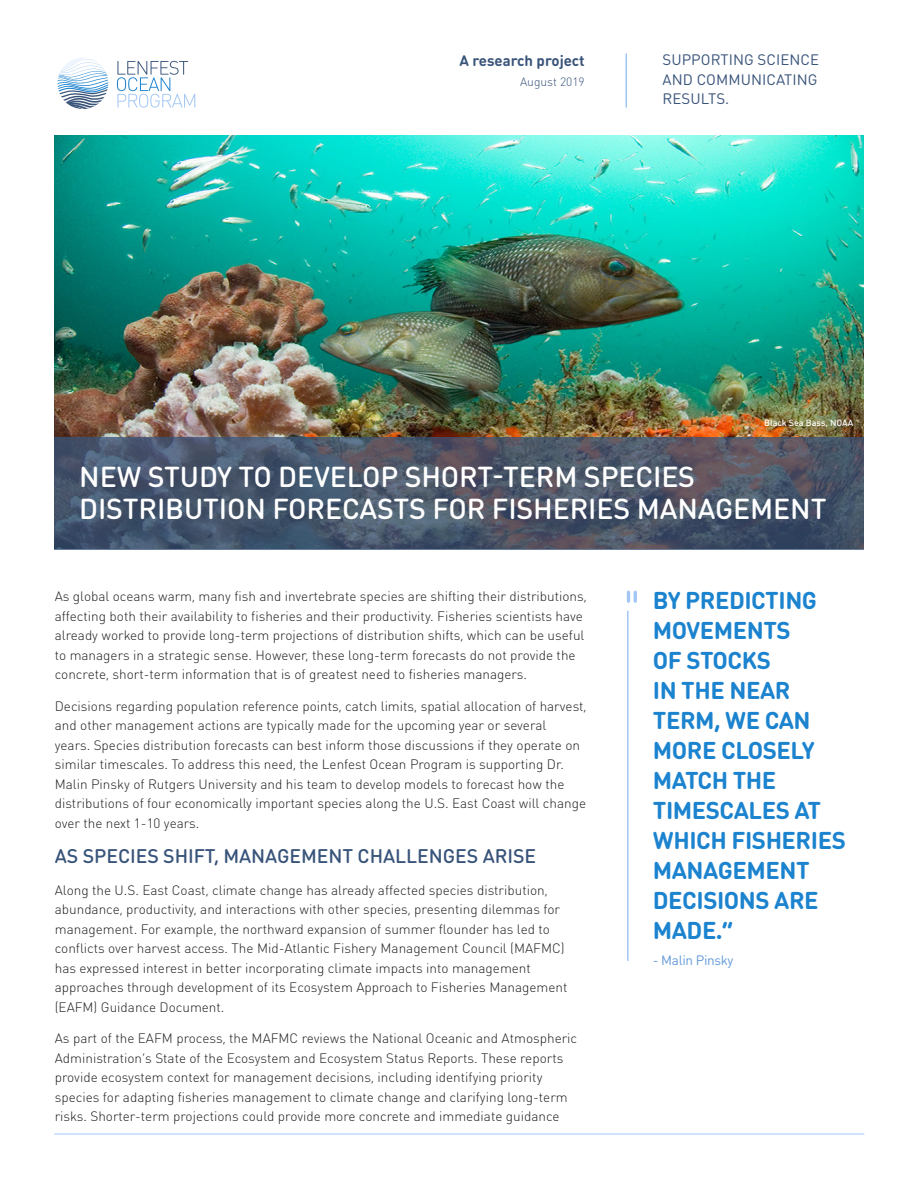
<style>
.page{position:relative;width:918px;height:1188px;background:#fff}
.page>*{position:absolute;margin:0;border:0;box-sizing:border-box;transform-origin:0 0}
.Main_Title{font:500 28.5px/31.5px "DIN Round OT";letter-spacing:-.005em;color:#fff}
.Pullquote{font:700 24px/30px "DIN Round OT";letter-spacing:-.02em;color:#1c83cf}
.Body{font:500 19.5px "DIN Round OT";letter-spacing:-.005em;color:#39547a}
.Tagline{font:15px/19.5px "DIN Round OT";letter-spacing:.005em;color:#39547a;text-align:justify}
.A_Scientific_Summary{font:700 15px "DIN Round OT";color:#39547a}
.Body-2{font:300 13.5px/19.5px "DIN Round OT";color:#231f20}
.Pullquote_Author{font:13.5px "DIN Round OT";letter-spacing:-.025em;color:#639ad9}
.Date{font:300 12px "DIN Round OT";color:#39547a}
.Photo_Credit{font:500 9px "DIN Round OT";color:#fff}
</style>
<div class="page">
<img style="left:54px;top:135px;width:810px;height:302px">
<svg style="left:54px;top:437px;width:810px;height:113px;background:#4a5569"></svg>
<svg style="left:117px;top:61px;width:78px;height:47px"></svg>
<svg style="left:58px;top:57px;width:50px;height:52px"></svg>
<hr style="left:626px;top:54px;width:1px;height:53px;background:#a2c7f4">
<svg style="left:627px;top:591px;width:10px;height:12px"></svg>
<hr style="left:627px;top:611px;width:1px;height:349px;background:#a2c7f4">
<hr style="left:55px;top:1134px;width:809px;height:1px;background:#a2c7f4">
<p class="A_Scientific_Summary" style="left:459px;top:51px;width:127px">A research project</p>
<p class="Date" style="left:520px;top:74px;width:66px">August 2019</p>
<p class="Tagline" style="left:663px;top:50px;width:158px">SUPPORTING SCIENCE AND COMMUNICATING RESULTS.</p>
<p class="Photo_Credit" style="left:764px;top:417px;width:91px">Black Sea Bass, NOAA</p>
<p class="Main_Title" style="left:79px;top:461px;width:749px">NEW STUDY TO DEVELOP SHORT-TERM SPECIES<br>DISTRIBUTION FORECASTS FOR FISHERIES MANAGEMENT</p>
<p class="Body-2" style="left:55px;top:587px;width:534px">As global oceans warm, many fish and invertebrate species are shifting their distributions, affecting both their availability to fisheries and their productivity. Fisheries scientists have already worked to provide long-term projections of distribution shifts, which can be useful to managers in a strategic sense. However, these long-term forecasts do not provide the concrete, short-term information that is of greatest need to fisheries managers.</p>
<p class="Body-2" style="left:55px;top:696px;width:533px">Decisions regarding population reference points, catch limits, spatial allocation of harvest, and other management actions are typically made for the upcoming year or several<br>years. Species distribution forecasts can best inform those discussions if they operate on similar timescales. To address this need, the Lenfest Ocean Program is supporting Dr.<br>Malin Pinsky of Rutgers University and his team to develop models to forecast how the distributions of four economically important species along the U.S. East Coast will change over the next 1-10 years.</p>
<p class="Body" style="left:55px;top:844px;width:483px">AS SPECIES SHIFT, MANAGEMENT CHALLENGES ARISE</p>
<p class="Body-2" style="left:55px;top:880px;width:514px">Along the U.S. East Coast, climate change has already affected species distribution, abundance, productivity, and interactions with other species, presenting dilemmas for management. For example, the northward expansion of summer flounder has led to conflicts over harvest access. The Mid-Atlantic Fishery Management Council (MAFMC) has expressed interest in better incorporating climate impacts into management approaches through development of its Ecosystem Approach to Fisheries Management (EAFM) Guidance Document.</p>
<p class="Body-2" style="left:55px;top:1028px;width:524px">As part of the EAFM process, the MAFMC reviews the National Oceanic and Atmospheric Administration’s State of the Ecosystem and Ecosystem Status Reports. These reports provide ecosystem context for management decisions, including identifying priority species for adapting fisheries management to climate change and clarifying long-term risks. Shorter-term projections could provide more concrete and immediate guidance</p>
<p class="Pullquote" style="left:653px;top:585px;width:195px">BY PREDICTING<br>MOVEMENTS<br>OF STOCKS<br>IN THE NEAR<br>TERM, WE CAN<br>MORE CLOSELY<br>MATCH THE<br>TIMESCALES AT<br>WHICH FISHERIES<br>MANAGEMENT<br>DECISIONS ARE<br>MADE.“</p>
<p class="Pullquote_Author" style="left:653px;top:952px;width:82px">- Malin Pinsky</p>
</div>
